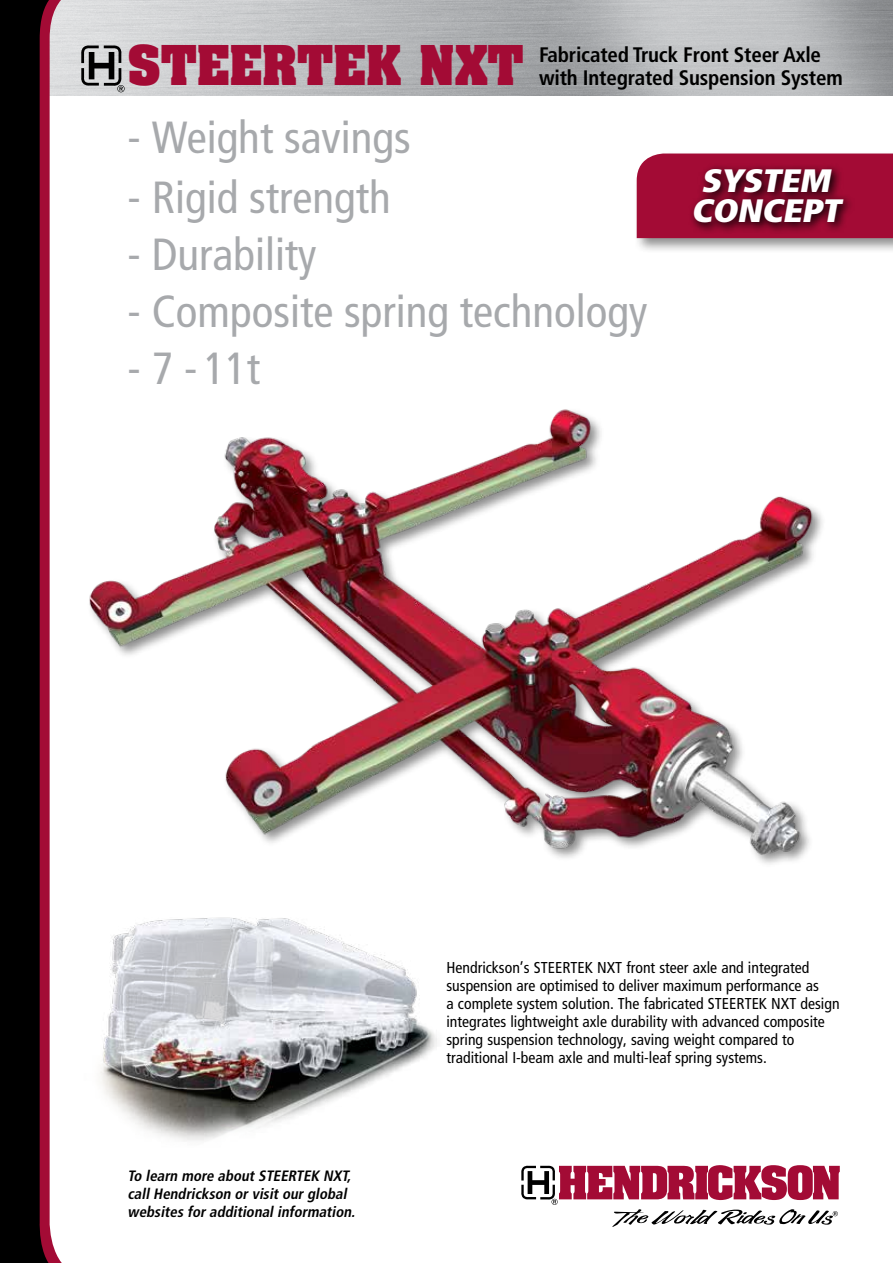
<style>
.page{position:relative;width:893px;height:1263px;background:#fff}
.page>*{position:absolute;margin:0;border:0;box-sizing:border-box;transform-origin:0 0}
.t1{font:700 46.65px "Aachen Std";color:#a30b35}
.t2{font:condensed 45px "Frutiger LT Std";color:#a7a9ac}
.t3{font:italic 900 condensed 32.4px/30px "Frutiger LT Std";color:#fff;text-align:center;scale:1.11 1}
.t4{font:700 condensed 21px/22.5px "Frutiger LT Std";letter-spacing:-.01em;color:#000}
.t5{font:condensed 15.75px/18px "Frutiger LT Std";color:#000}
.t6{font:italic 700 condensed 15px/18px "Frutiger LT Std";color:#000}
</style>
<div class="page">
<svg style="left:78px;top:0;width:9px;height:96px"></svg>
<svg style="left:0;top:0;width:78px;height:1263px;fill:#000"></svg>
<svg style="left:81px;top:45px;width:44px;height:47px"></svg>
<svg style="left:521px;top:1165px;width:319px;height:62px"></svg>
<div style="left:633px;top:150px;width:260px;height:104px;background:#000;opacity:.45"></div>
<div style="left:637px;top:154px;width:256px;height:84px;background:#a30b35"></div>
<svg style="left:688px;top:163px;width:167px;height:71px"></svg>
<img style="left:51px;top:391px;width:772px;height:599px">
<img style="left:66px;top:901px;width:382px;height:268px">
<h1 class="t1" style="left:128px;top:31px;width:397px">STEERTEK NXT</h1>
<h3 class="t4" style="left:539px;top:44px;width:305px">Fabricated Truck Front Steer Axle with Integrated Suspension System</h3>
<h2 class="t2" style="left:128px;top:111px;width:285px">- Weight savings</h2>
<h2 class="t2" style="left:128px;top:171px;width:265px">- Rigid strength</h2>
<h2 class="t2" style="left:128px;top:228px;width:191px">- Durability</h2>
<h2 class="t2" style="left:128px;top:285px;width:521px">- Composite spring technology</h2>
<h2 class="t2" style="left:128px;top:342px;width:134px">- 7 - 11t</h2>
<h3 class="t3" style="left:691px;top:166px;width:142px">SYSTEM<br>CONCEPT</h3>
<p class="t6" style="left:128px;top:1166px;width:232px">To learn more aboutSTEERTEK NXT, callHendrickson orvisitourglobal websites foradditionalinformation.</p>
<p class="t5" style="left:446px;top:958px;width:395px">Hendrickson’s STEERTEK NXT front steer axle and integrated suspension are optimised to deliver maximum performance as<br>a complete system solution. The fabricated STEERTEK NXT design integrates lightweight axle durability with advanced composite spring suspension technology, saving weight compared to traditional I-beam axle and multi-leaf spring systems.</p>
</div>
